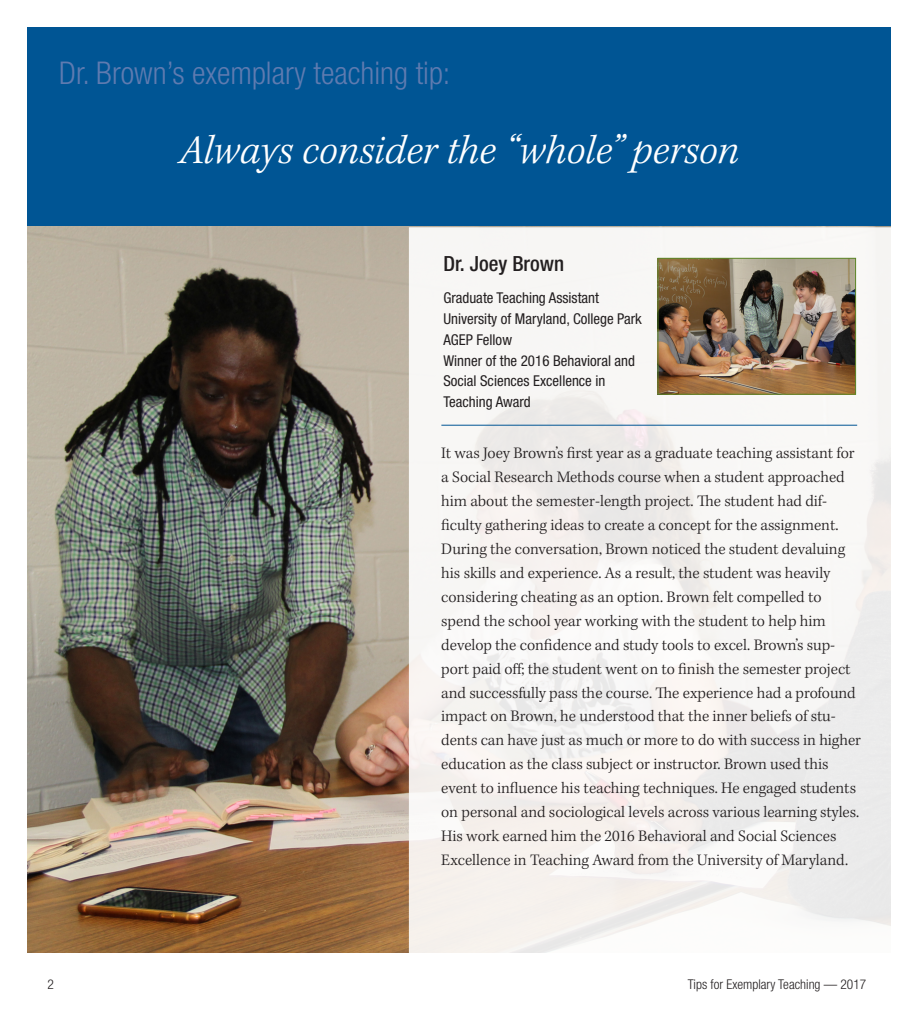
<style>
.page{position:relative;width:918px;height:1026px;background:#fff}
.page>*{position:absolute;margin:0;border:0;box-sizing:border-box;transform-origin:0 0}
.t1{font:italic 300 41.85px "Kepler Std";color:#fff}
.t2{font:300 condensed 31.35px "Helvetica Neue";color:#5f7bb0}
.t3{font:500 condensed 20.85px "Helvetica Neue";color:#231f20}
.t4{font:300 16.5px/23.9px "Kepler Std";letter-spacing:-.005em;color:#231f20}
.t5{font:condensed 15px/20.9px "Helvetica Neue";color:#231f20}
.quote{font:300 condensed 13.5px "Helvetica Neue";color:#231f20}
</style>
<div class="page">
<img style="left:27px;top:226px;width:864px;height:727px">
<div style="left:27px;top:27px;width:864px;height:199px;background:#005594"></div>
<div style="left:409px;top:227px;width:490px;height:731px;background:linear-gradient(to right,#f7f4f1,#f4f3f2);border:2px solid #fff"></div>
<hr style="left:441px;top:425px;width:416px;height:1px;background:#005594">
<img style="left:660px;top:260px;width:194px;height:132px">
<div style="left:658px;top:258px;width:198px;height:136px;border:1px solid #5c8727"></div>
<p class="t2" style="left:59px;top:55px;width:393px">Dr. Brown’s exemplary teaching tip:</p>
<p class="t1" style="left:179px;top:126px;width:561px">Always consider the “whole” person</p>
<p class="t3" style="left:443px;top:251px;width:122px">Dr. Joey Brown</p>
<p class="t5" style="left:443px;top:287px;width:200px">Graduate Teaching Assistant<br>University of Maryland, College Park<br>AGEP Fellow<br>Winner of the 2016 Behavioral and<br>Social Sciences Excellence in<br>Teaching Award</p>
<p class="t4" style="left:441px;top:442px;width:421px">It was Joey Brown’s first year as a graduate teaching assistant for a Social Research Methods course when a student approached him about the semester-length project. The student had dif&shy;ficulty gathering ideas to create a concept for the assignment.<br>During the conversation, Brown noticed the student devaluing his skills and experience. As a result, the student was heavily considering cheating as an option. Brown felt compelled to spend the school year working with the student to help him develop the confidence and study tools to excel. Brown’s sup&shy;port paid off; the student went on to finish the semester project and successfully pass the course. The experience had a profound impact on Brown, he understood that the inner beliefs of stu&shy;dents can have just as much or more to do with success in higher education as the class subject or instructor. Brown used this event to influence his teaching techniques. He engaged students on personal and sociological levels across various learning styles.<br>His work earned him the 2016 Behavioral and Social Sciences Excellence in Teaching Award from the University of Maryland.</p>
<p class="quote" style="left:47px;top:976px;width:8px">2</p>
<p class="quote" style="left:688px;top:976px;width:180px">Tips for Exemplary Teaching — 2017</p>
</div>
